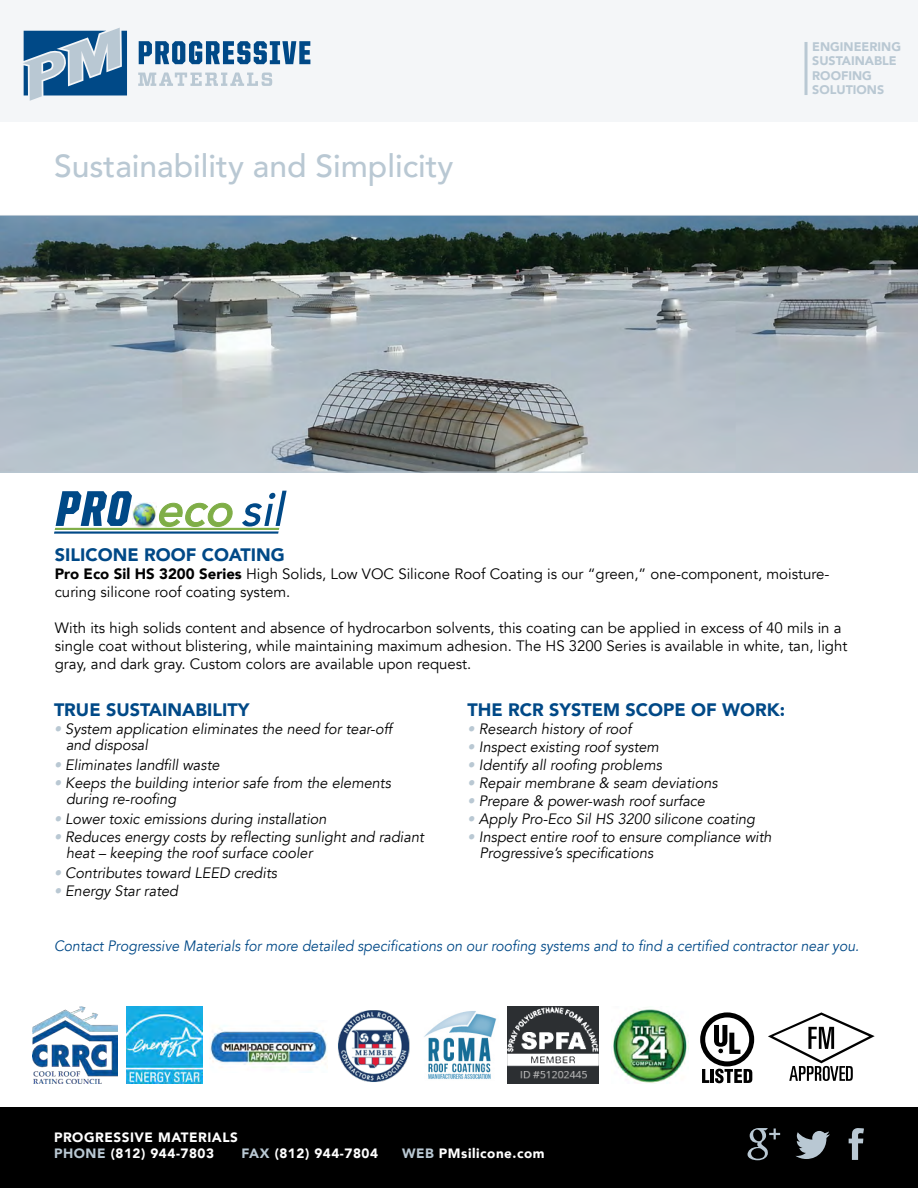
<style>
.page{position:relative;width:918px;height:1188px;background:#fff}
.page>*{position:absolute;margin:0;border:0;box-sizing:border-box;transform-origin:0 0}
.t1{font:500 31.8px "Avenir";color:#b9c8d3}
.t2{font:900 18px "Avenir";color:#004987}
.t3{font:italic 15px/16.5px "Avenir";color:#000}
.t4{font:15px/18px "Avenir";color:#000}
.t5{font:italic 15px "Avenir";color:#004987;scale:.94 1}
.t6{font:900 13.5px/16.2px "Avenir";letter-spacing:.04em;color:#fff}
.t7{font:900 12.45px/14.5px "Avenir";color:#b9c8d3}
.s1{font-weight:900}
.s2{color:#b9c8d3}
</style>
<div class="page">
<div style="left:0;top:0;width:918px;height:122px;background:#f4f6f8"></div>
<div style="left:0;top:1107px;width:918px;height:81px;background:#000"></div>
<svg style="left:138px;top:72px;width:134px;height:14px"></svg>
<svg style="left:139px;top:41px;width:171px;height:23px"></svg>
<svg style="left:23px;top:28px;width:104px;height:73px"></svg>
<svg style="left:0;top:215px;width:918px;height:257px;background:#8c989d"></svg>
<hr style="left:805px;top:42px;width:3px;height:53px;background:#b9c8d3">
<svg style="left:748px;top:1128px;width:32px;height:32px"></svg>
<svg style="left:795px;top:1131px;width:35px;height:28px"></svg>
<svg style="left:849px;top:1128px;width:15px;height:32px"></svg>
<svg style="left:54px;top:491px;width:233px;height:43px"></svg>
<img style="left:209px;top:1025px;width:118px;height:48px">
<img style="left:613px;top:1009px;width:75px;height:74px">
<svg style="left:768px;top:1012px;width:107px;height:69px"></svg>
<svg style="left:700px;top:1012px;width:54px;height:71px"></svg>
<div style="left:717px;top:1048px;width:7px;height:6px;border:1px solid #fff;border-radius:50%"></div>
<img style="left:32px;top:1006px;width:85px;height:77px">
<img style="left:127px;top:1006px;width:76px;height:77px">
<img style="left:338px;top:1010px;width:72px;height:72px">
<img style="left:508px;top:1006px;width:91px;height:77px">
<img style="left:424px;top:1011px;width:73px;height:68px">
<h1 class="t1" style="left:54px;top:138px;width:401px">Sustainability and Simplicity</h1>
<p class="t7" style="left:812px;top:39px;width:90px">ENGINEERING<br>SUSTAINABLE<br>ROOFING<br>SOLUTIONS</p>
<p class="t2" style="left:55px;top:540px;width:232px">SILICONE ROOF COATING</p>
<p class="t4" style="left:55px;top:565px;width:776px"><span class="s1">Pro Eco Sil HS 3200 Series</span> High Solids, Low VOC Silicone Roof Coating is our “green,” one-component, moisture&shy;curing silicone roof coating system.</p>
<p class="t4" style="left:55px;top:619px;width:794px">With its high solids content and absence of hydrocarbon solvents, this coating can be applied in excess of 40 mils in a single coat without blistering, while maintaining maximum adhesion. The HS 3200 Series is available in white, tan, light gray, and dark gray. Custom colors are available upon request.</p>
<p class="t2" style="left:54px;top:694px;width:197px">TRUE SUSTAINABILITY</p>
<p class="t3" style="left:66px;top:721px;width:328px;text-indent:-12px"><span class="s2">•</span> System application eliminates the need for tear-off and disposal</p>
<p class="t3" style="left:54px;top:757px;width:167px"><span class="s2">•</span> Eliminates landfill waste</p>
<p class="t3" style="left:66px;top:775px;width:327px;text-indent:-12px"><span class="s2">•</span> Keeps the building interior safe from the elements during re-roofing</p>
<p class="t3" style="left:54px;top:811px;width:274px"><span class="s2">•</span> Lower toxic emissions during installation</p>
<p class="t3" style="left:66px;top:829px;width:359px;text-indent:-12px"><span class="s2">•</span> Reduces energy costs by reflecting sunlight and radiant heat – keeping the roof surface cooler</p>
<p class="t3" style="left:54px;top:865px;width:225px"><span class="s2">•</span> Contributes toward LEED credits</p>
<p class="t3" style="left:54px;top:883px;width:126px"><span class="s2">•</span> Energy Star rated</p>
<p class="t2" style="left:468px;top:694px;width:319px">THE RCR SYSTEM SCOPE OF WORK:</p>
<p class="t3" style="left:468px;top:721px;width:165px"><span class="s2">•</span> Research history of roof</p>
<p class="t3" style="left:468px;top:739px;width:193px"><span class="s2">•</span> Inspect existing roof system</p>
<p class="t3" style="left:468px;top:757px;width:196px"><span class="s2">•</span> Identify all roofing problems</p>
<p class="t3" style="left:468px;top:775px;width:252px"><span class="s2">•</span> Repair membrane &amp; seam deviations</p>
<p class="t3" style="left:468px;top:793px;width:239px"><span class="s2">•</span> Prepare &amp; power-wash roof surface</p>
<p class="t3" style="left:468px;top:811px;width:289px"><span class="s2">•</span> Apply Pro-Eco Sil HS 3200 silicone coating</p>
<p class="t3" style="left:480px;top:829px;width:293px;text-indent:-12px"><span class="s2">•</span> Inspect entire roof to ensure compliance with<br>Progressive’s specifications</p>
<p class="t5" style="left:54px;top:937px;width:858px">Contact Progressive Materials for more detailed specifications on our roofing systems and to find a certified contractor near you.</p>
<p class="t6" style="left:54px;top:1128px;width:186px">PROGRESSIVE MATERIALS<br><span class="s2">PHONE</span> (812) 944-7803</p>
<p class="t6" style="left:242px;top:1145px;width:138px"><span class="s2">FAX</span> (812) 944-7804</p>
<p class="t6" style="left:402px;top:1145px;width:144px"><span class="s2">WEB</span> PMsilicone.com</p>
</div>
